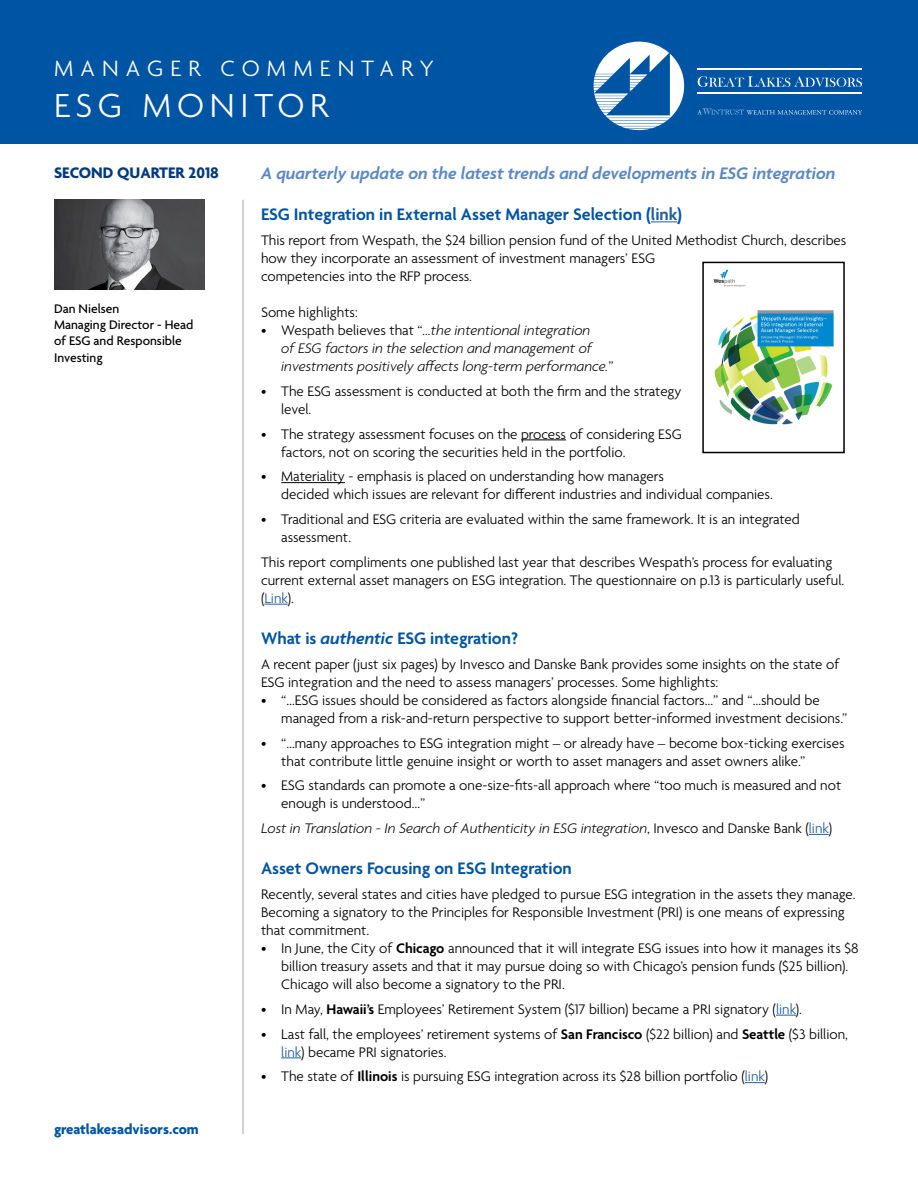
<style>
.page{position:relative;width:918px;height:1188px;background:#fff}
.page>*{position:absolute;margin:0;border:0;box-sizing:border-box;transform-origin:0 0}
.t1{font:300 36px "Agenda";letter-spacing:.16em;color:#fff}
.t2{font:300 24px "Agenda";letter-spacing:.3em;color:#fff}
.t3{font:600 18px "Agenda";color:#0054a4}
.t4{font:italic 600 18px "Agenda";color:#5a87c6}
.t5{font:700 16.5px "Agenda";color:#013a81}
.t6{font:300 15px/18px "Agenda";color:#000}
.t7{font:italic 300 15px/18px "Agenda";color:#000}
.t8{font:700 15px "Agenda";color:#0054a4}
.t9{font:500 13.5px/16.2px "Agenda";color:#000}
.s1{color:#215e9e}
.s2{font-style:normal}
.s3{font-style:italic}
.s4{font-style:normal;color:#215e9e}
.s5{font-weight:600}
</style>
<div class="page">
<hr style="left:242px;top:200px;width:2px;height:934px;background:#808285">
<svg style="left:651px;top:222px;width:26px;height:1px"></svg>
<hr style="left:521px;top:440px;width:45px;height:1px;background:#000">
<hr style="left:281px;top:482px;width:64px;height:1px;background:#000">
<svg style="left:264px;top:604px;width:24px;height:1px"></svg>
<svg style="left:809px;top:834px;width:20px;height:1px"></svg>
<svg style="left:776px;top:1015px;width:20px;height:1px"></svg>
<svg style="left:281px;top:1058px;width:20px;height:1px"></svg>
<svg style="left:745px;top:1082px;width:20px;height:1px"></svg>
<div style="left:0;top:0;width:918px;height:143px;background:#0054a4"></div>
<svg style="left:594px;top:42px;width:90px;height:88px"></svg>
<svg style="left:698px;top:76px;width:164px;height:11px"></svg>
<hr style="left:698px;top:69px;width:164px;height:1px;background:#fff">
<hr style="left:698px;top:93px;width:164px;height:1px;background:#fff">
<svg style="left:697px;top:108px;width:165px;height:7px"></svg>
<img style="left:54px;top:200px;width:151px;height:89px">
<img style="left:713px;top:269px;width:121px;height:155px">
<div style="left:702px;top:262px;width:143px;height:191px;border:2px solid #000"></div>
<h2 class="t2" style="left:54px;top:55px;width:382px">MANAGER COMMENTARY</h2>
<h1 class="t1" style="left:54px;top:86px;width:276px">ESG MONITOR</h1>
<p class="t5" style="left:54px;top:164px;width:166px">SECOND QUARTER 2018</p>
<p class="t9" style="left:54px;top:302px;width:141px">Dan Nielsen<br>Managing Director - Head of ESG and Responsible<br>Investing</p>
<p class="t8" style="left:54px;top:1121px;width:146px">greatlakesadvisors.com</p>
<p class="t4" style="left:261px;top:164px;width:576px">A quarterly update on the latest trends and developments in ESG integration</p>
<p class="t3" style="left:261px;top:205px;width:422px">ESG Integration in External Asset Manager Selection (<span class="s1">link</span>)</p>
<p class="t6" style="left:261px;top:232px;width:587px">This report from Wespath, the $24 billion pension fund of the United Methodist Church, describes how they incorporate an assessment of investment managers’ ESG<br>competencies into the RFP process.</p>
<p class="t6" style="left:261px;top:304px;width:98px">Some highlights:</p>
<p class="t7" style="left:281px;top:321px;width:334px;text-indent:-20px"><span class="s2">• Wespath believes that “</span>…the intentional integration<br>of ESG factors in the selection and management of investments positively affects long-term performance.<span class="s2">”</span></p>
<p class="t6" style="left:281px;top:383px;width:402px;text-indent:-20px">• The ESG assessment is conducted at both the firm and the strategy level.</p>
<p class="t6" style="left:281px;top:426px;width:402px;text-indent:-20px">• The strategy assessment focuses on the process of considering ESG factors, not on scoring the securities held in the portfolio.</p>
<p class="t6" style="left:281px;top:469px;width:493px;text-indent:-20px">• Materiality - emphasis is placed on understanding how managers<br>decided which issues are relevant for different industries and individual companies.</p>
<p class="t6" style="left:281px;top:511px;width:520px;text-indent:-20px">• Traditional and ESG criteria are evaluated within the same framework. It is an integrated assessment.</p>
<p class="t6" style="left:261px;top:554px;width:585px">This report compliments one published last year that describes Wespath’s process for evaluating current external asset managers on ESG integration. The questionnaire on p.13 is particularly useful. (<span class="s1">Link</span>).</p>
<p class="t3" style="left:261px;top:629px;width:259px">What is <span class="s3">authentic</span> ESG integration?</p>
<p class="t6" style="left:261px;top:656px;width:580px">A recent paper (just six pages) by Invesco and Danske Bank provides some insights on the state of<br>ESG integration and the need to assess managers’ processes. Some highlights:</p>
<p class="t6" style="left:281px;top:692px;width:568px;text-indent:-20px">• “…ESG issues should be considered as factors alongside financial factors…” and “…should be managed from a risk-and-return perspective to support better-informed investment decisions.”</p>
<p class="t6" style="left:281px;top:735px;width:565px;text-indent:-20px">• “…many approaches to ESG integration might – or already have – become box-ticking exercises that contribute little genuine insight or worth to asset managers and asset owners alike.”</p>
<p class="t6" style="left:281px;top:778px;width:562px;text-indent:-20px">• ESG standards can promote a one-size-fits-all approach where “too much is measured and not enough is understood…”</p>
<p class="t7" style="left:261px;top:819px;width:573px">Lost in Translation - In Search of Authenticity in ESG integration<span class="s2">, Invesco and Danske Bank (</span><span class="s4">link</span><span class="s2">)</span></p>
<p class="t3" style="left:261px;top:859px;width:312px">Asset Owners Focusing on ESG Integration</p>
<p class="t6" style="left:261px;top:886px;width:596px">Recently, several states and cities have pledged to pursue ESG integration in the assets they manage.<br>Becoming a signatory to the Principles for Responsible Investment (PRI) is one means of expressing that commitment.</p>
<p class="t6" style="left:281px;top:940px;width:579px;text-indent:-20px">• In June, the City of <span class="s5">Chicago</span> announced that it will integrate ESG issues into how it manages its $8 billion treasury assets and that it may pursue doing so with Chicago’s pension funds ($25 billion).<br>Chicago will also become a signatory to the PRI.</p>
<p class="t6" style="left:261px;top:1001px;width:543px">• In May, <span class="s5">Hawaii’s</span> Employees’ Retirement System ($17 billion) became a PRI signatory (<span class="s1">link</span>).</p>
<p class="t6" style="left:281px;top:1026px;width:568px;text-indent:-20px">• Last fall, the employees’ retirement systems of <span class="s5">San Francisco</span> ($22 billion) and <span class="s5">Seattle</span> ($3 billion, <span class="s1">link</span>) became PRI signatories.</p>
<p class="t6" style="left:261px;top:1069px;width:509px">• The state of <span class="s5">Illinois</span> is pursuing ESG integration across its $28 billion portfolio (<span class="s1">link</span>)</p>
</div>
